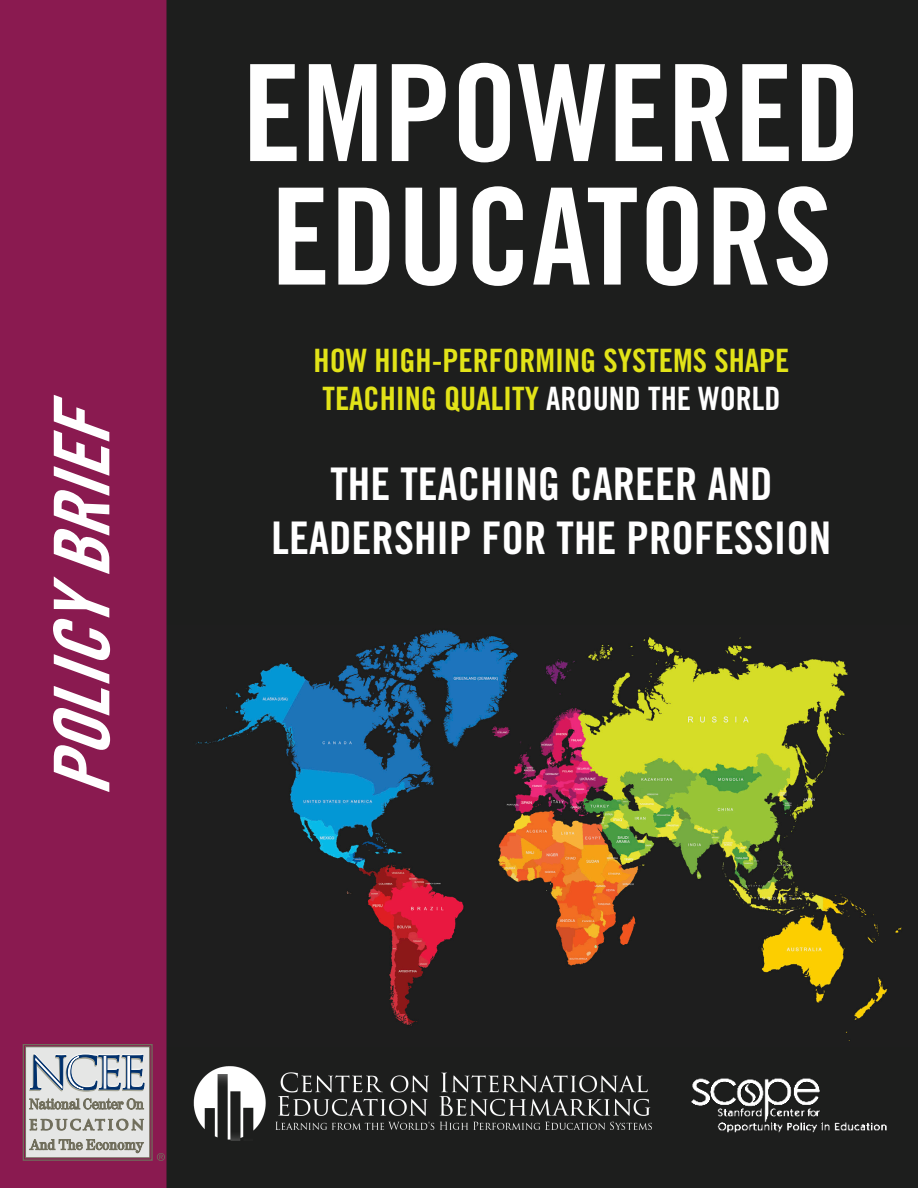
<style>
.page{position:relative;width:918px;height:1188px;background:#1d1e1d}
.page>*{position:absolute;margin:0;border:0;box-sizing:border-box;transform-origin:0 0}
.t1{font:134.25px "Trade Gothic Bold Cond Twenty";color:#fff}
.t2{font:italic 76.95px "Trade Gothic Bold Cond Twenty";color:#fff}
.t3{font:45px/54px "Trade Gothic Bold Cond Twenty";color:#fff;text-align:center}
.t4{font:32.25px/38.7px "Trade Gothic Bold Cond Twenty";color:#e2e318}
.s1{color:#fff}
</style>
<div class="page">
<img style="left:166px;top:626px;width:736px;height:420px">
<div style="left:1px;top:1px;width:165px;height:1186px;background:#8a1a50"></div>
<div style="left:0;top:0;width:166px;height:1188px;border:2px solid #8a1a50"></div>
<div style="left:25px;top:1047px;width:125px;height:111px;background:#e5e6e5;border:1px solid #706e5c"></div>
<svg style="left:29px;top:1099px;width:115px;height:10px"></svg>
<svg style="left:30px;top:1119px;width:114px;height:12px"></svg>
<svg style="left:30px;top:1139px;width:114px;height:14px"></svg>
<div style="left:23px;top:1044px;width:130px;height:117px;border:1px solid #706e5c"></div>
<svg style="left:29px;top:1053px;width:116px;height:39px"></svg>
<div style="left:104px;top:1056px;width:2px;height:32px;background:#fff;border:1px solid #fff"></div>
<hr style="left:128px;top:1056px;width:2px;height:32px;background:#fff">
<svg style="left:157px;top:1153px;width:8px;height:8px"></svg>
<img style="left:194px;top:1066px;width:458px;height:74px">
<img style="left:691px;top:1078px;width:196px;height:55px">
<p class="t2" style="left:35px;top:797px;width:420px;rotate:-90deg">POLICYBRIEF</p>
<p class="t1" style="left:242px;top:32px;width:620px">EMPOWERED</p>
<p class="t1" style="left:271px;top:155px;width:563px">EDUCATORS</p>
<p class="t4" style="left:314px;top:340px;width:477px">HOW HIGH-PERFORMING SYSTEMS SHAPE<br>TEACHING QUALITY <span class="s1">AROUND THE WORLD</span></p>
<p class="t3" style="left:272px;top:457px;width:561px">THE TEACHING CAREER AND<br>LEADERSHIP FOR THE PROFESSION</p>
</div>
